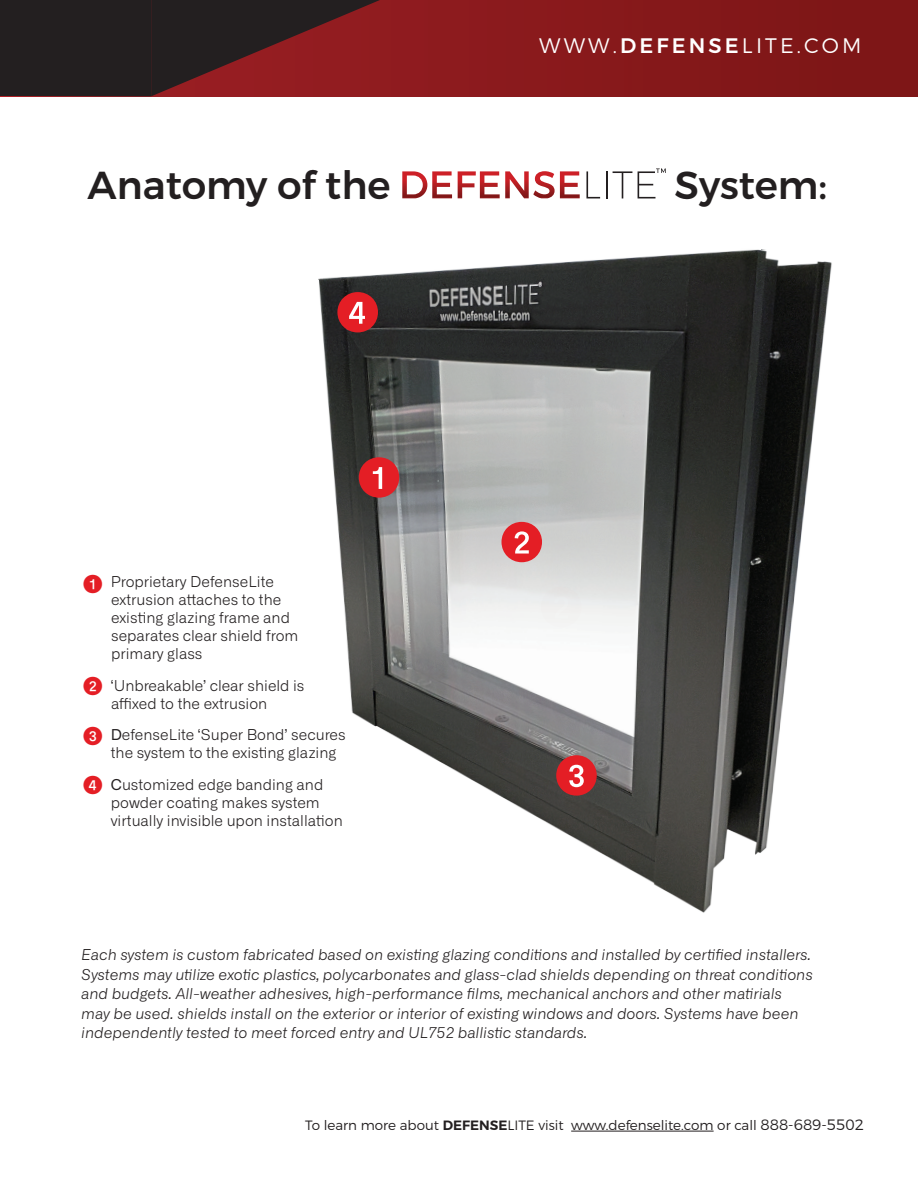
<style>
.page{position:relative;width:918px;height:1188px;background:#fff}
.page>*{position:absolute;margin:0;border:0;box-sizing:border-box;transform-origin:0 0}
.t1{font:52.5px "Alliance No.1";color:#e41e25}
.t2{font:500 39px "Montserrat";color:#231f20}
.t3{font:300 21px "Montserrat";letter-spacing:.15em;color:#fff}
.t4{font:italic 300 15px/19.5px "Alliance No.1";color:#231f20}
.t5{font:300 15px/18px "Alliance No.1";color:#231f20}
.t6{font:300 13.5px "Montserrat";color:#231f20}
.s1{font-weight:500}
.s2{font-weight:400;font-size:24px;color:#e41e25}
.s3{font-weight:400}
.s4{font-weight:600}
.s5{font-size:15px}
</style>
<div class="page">
<div style="left:0;top:0;width:918px;height:96px;background:#85181a"></div>
<hr style="left:571px;top:1131px;width:143px;height:1px;background:#231f20">
<svg style="left:151px;top:0;width:229px;height:96px"></svg>
<div style="left:0;top:0;width:151px;height:96px;background:#231f20"></div>
<svg style="left:402px;top:171px;width:50px;height:27px"></svg>
<svg style="left:458px;top:171px;width:122px;height:27px"></svg>
<svg style="left:586px;top:171px;width:14px;height:27px"></svg>
<svg style="left:606px;top:171px;width:1px;height:27px"></svg>
<svg style="left:613px;top:171px;width:19px;height:27px"></svg>
<svg style="left:638px;top:168px;width:28px;height:30px"></svg>
<img style="left:318px;top:249px;width:514px;height:664px">
<div style="left:341px;top:297px;width:33px;height:33px;background:#fff;border-radius:50%"></div>
<div style="left:363px;top:459px;width:33px;height:33px;background:#fff;border-radius:50%"></div>
<div style="left:503px;top:527px;width:33px;height:33px;background:#fff;border-radius:50%"></div>
<div style="left:559px;top:758px;width:33px;height:33px;background:#fff;border-radius:50%"></div>
<h3 class="t3" style="left:539px;top:33px;width:324px">WWW.<span class="s1">DEFENSE</span>LITE.COM</h3>
<h2 class="t2" style="left:88px;top:161px;width:305px">Anatomy of the</h2>
<h2 class="t2" style="left:675px;top:161px;width:154px">System:</h2>
<h1 class="t1" style="left:334px;top:282px;width:49px">❹</h1>
<h1 class="t1" style="left:355px;top:308px;width:49px">❹</h1>
<h1 class="t1" style="left:356px;top:447px;width:49px">❶</h1>
<p class="t5" style="left:111px;top:573px;width:189px;text-indent:-29px"><span class="s2">❶</span> Proprietary DefenseLite extrusion attaches to the existing glazing frame and separates clear shield from primary glass</p>
<p class="t5" style="left:82px;top:676px;width:224px;text-align:center"><span class="s2">❷</span> ‘Unbreakable’ clear shield is affixed to the extrusion</p>
<p class="t5" style="left:111px;top:726px;width:236px;text-indent:-29px"><span class="s2">❸</span> <span class="s3">D</span>efenseLite ‘Super Bond’ secures the system to the existing glazing</p>
<p class="t5" style="left:111px;top:775px;width:234px;text-indent:-29px"><span class="s2">❹</span> <span class="s3">C</span>ustomized edge banding and powder coating makes system virtually invisible upon installation</p>
<h1 class="t1" style="left:498px;top:511px;width:49px">❷</h1>
<h1 class="t1" style="left:553px;top:745px;width:49px">❸</h1>
<p class="t4" style="left:81px;top:945px;width:733px">Each system is custom fabricated based on existing glazing conditions and installed by certified installers.<br>Systems may utilize exotic plastics, polycarbonates and glass-clad shields depending on threat conditions and budgets. All-weather adhesives, high-performance films, mechanical anchors and other matirials may be used. shields install on the exterior or interior of existing windows and doors. Systems have been independently tested to meet forced entry and UL752 ballistic standards.</p>
<p class="t6" style="left:305px;top:1117px;width:560px">To learn more about <span class="s4">DEFENSE</span>LITE visit www.defenselite.com or call <span class="s5">888-689-5502</span></p>
</div>
